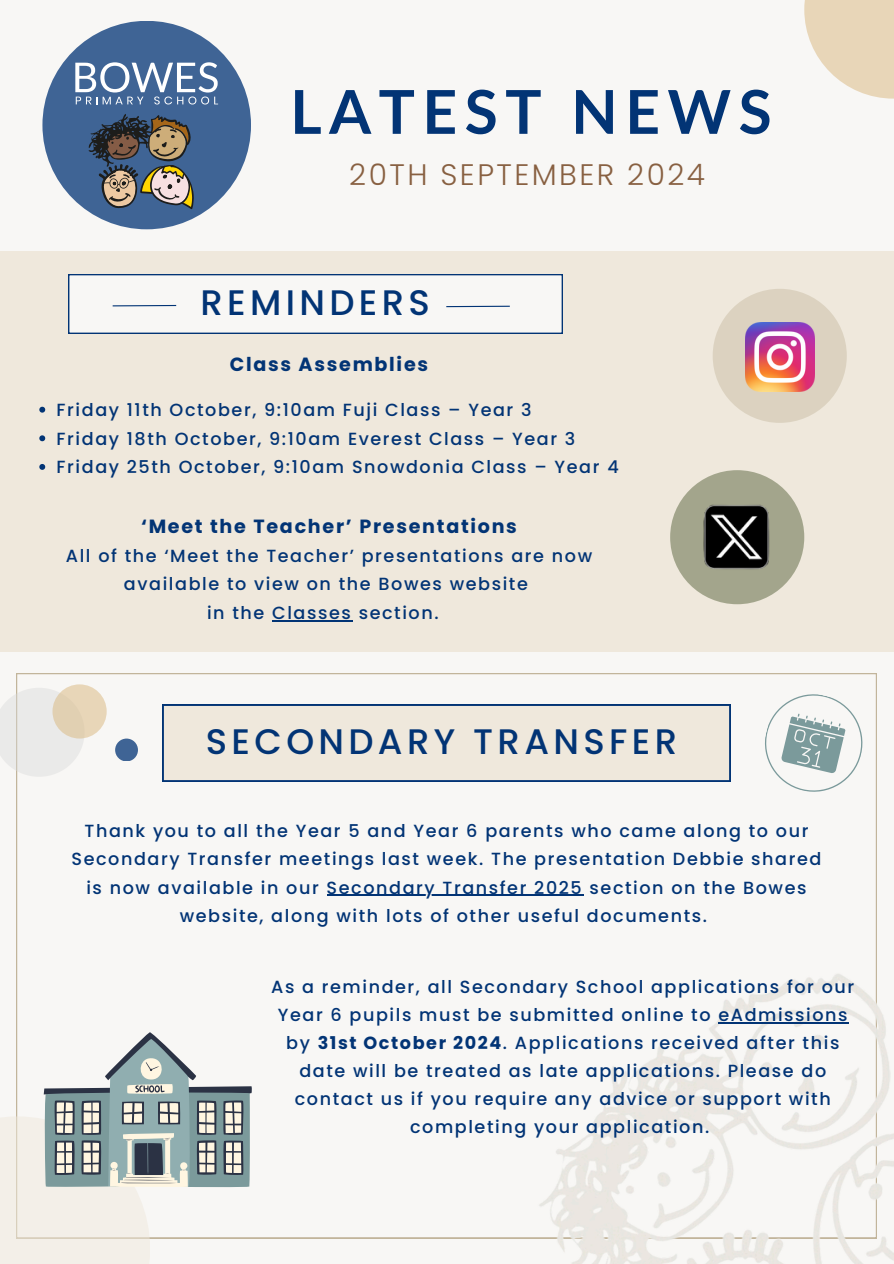
<style>
.page{position:relative;width:894px;height:1264px;background:#fff}
.page>*{position:absolute;margin:0;border:0;box-sizing:border-box;transform-origin:0 0}
.t1{font:700 60.45px "Lato";letter-spacing:.125em;color:#023475}
.t2{font:500 35.4px "Poppins";letter-spacing:.125em;color:#023475}
.t3{font:300 29.7px "Poppins";letter-spacing:.085em;color:#886041}
.t4{font:700 19.05px "Poppins";letter-spacing:.09em;color:#023475}
.t5{font:500 17.55px/28.2px "Poppins";letter-spacing:.09em;color:#023475;text-align:center}
.s1{font-weight:700}
</style>
<div class="page">
<div style="left:0;top:0;width:893px;height:1263px;background:#f8f7f5"></div>
<svg style="left:804px;top:0;width:89px;height:99px;fill:#e8d6b8"></svg>
<div style="left:0;top:251px;width:893px;height:400px;background:#efe8dc"></div>
<svg style="left:16px;top:673px;width:860px;height:565px"></svg>
<div style="left:0;top:1116px;width:150px;height:147px;background:#f3efe8"></div>
<svg style="left:0;top:687px;width:85px;height:89px"></svg>
<svg style="left:115px;top:738px;width:23px;height:23px"></svg>
<div style="left:52px;top:684px;width:55px;height:54px;background:#e8d6b8;border-radius:50%"></div>
<div style="left:163px;top:704px;width:567px;height:77px;background:#efe8dc"></div>
<img style="left:512px;top:938px;width:381px;height:325px">
<div style="left:42px;top:21px;width:209px;height:208px;background:#3f6495;border-radius:50%"></div>
<svg style="left:75px;top:62px;width:143px;height:42px"></svg>
<svg style="left:88px;top:114px;width:106px;height:95px"></svg>
<div style="left:712px;top:289px;width:134px;height:134px;background:#dcd2c0;border-radius:50%"></div>
<img style="left:745px;top:322px;width:69px;height:69px">
<div style="left:670px;top:470px;width:134px;height:134px;background:#a3a58c;border-radius:50%"></div>
<img style="left:703px;top:504px;width:67px;height:66px">
<svg style="left:68px;top:274px;width:494px;height:60px;background:#ebedee"></svg>
<hr style="left:446px;top:306px;width:63px;height:1px;background:#023475">
<hr style="left:113px;top:305px;width:63px;height:1px;background:#023475">
<svg style="left:39px;top:407px;width:6px;height:5px"></svg>
<svg style="left:39px;top:435px;width:6px;height:6px"></svg>
<svg style="left:39px;top:464px;width:6px;height:6px"></svg>
<hr style="left:272px;top:620px;width:80px;height:2px;background:#023475">
<svg style="left:754px;top:684px;width:118px;height:117px"></svg>
<hr style="left:326px;top:894px;width:257px;height:1px;background:#023475">
<svg style="left:44px;top:1031px;width:208px;height:156px"></svg>
<hr style="left:718px;top:1021px;width:131px;height:2px;background:#023475">
<h3 class="t1" style="left:290px;top:74px;width:483px">LATEST NEWS</h3>
<h2 class="t3" style="left:349px;top:154px;width:357px">20TH SEPTEMBER 2024</h2>
<p class="t2" style="left:200px;top:278px;width:231px">REMINDERS</p>
<h4 class="t4" style="left:230px;top:351px;width:200px">Class Assemblies</h4>
<p class="t5" style="left:57px;top:396px;width:476px">Friday 11th October, 9:10am Fuji Class – Year 3</p>
<p class="t5" style="left:57px;top:424px;width:520px">Friday 18th October, 9:10am Everest Class – Year 3</p>
<p class="t5" style="left:57px;top:453px;width:563px">Friday 25th October, 9:10am Snowdonia Class – Year 4</p>
<h4 class="t4" style="left:141px;top:513px;width:377px">‘Meet the Teacher’ Presentations</h4>
<h4 class="t5" style="left:66px;top:541px;width:527px">All of the ‘Meet the Teacher’ presentations are now</h4>
<h4 class="t5" style="left:124px;top:570px;width:405px">available to view on the Bowes website</h4>
<h4 class="t5" style="left:207px;top:598px;width:233px">in the Classes section.</h4>
<p class="t2" style="left:206px;top:717px;width:472px">SECONDARY TRANSFER</p>
<h2 class="t5" style="left:71px;top:817px;width:751px">Thank you to all the Year 5 and Year 6 parents who came along to our<br>Secondary Transfer meetings last week. The presentation Debbie shared is now available in our Secondary Transfer 2025 section on the Bowes</h2>
<p class="t5" style="left:180px;top:901px;width:528px">website, along with lots of other useful documents.</p>
<h4 class="t5" style="left:271px;top:972px;width:584px">As a reminder, all Secondary School applications for our Year 6 pupils must be submitted online to eAdmissions by <span class="s1">31st October 2024</span>. Applications received after this date will be treated as late applications. Please do contact us if you require any advice or support with completing your application.</h4>
</div>
